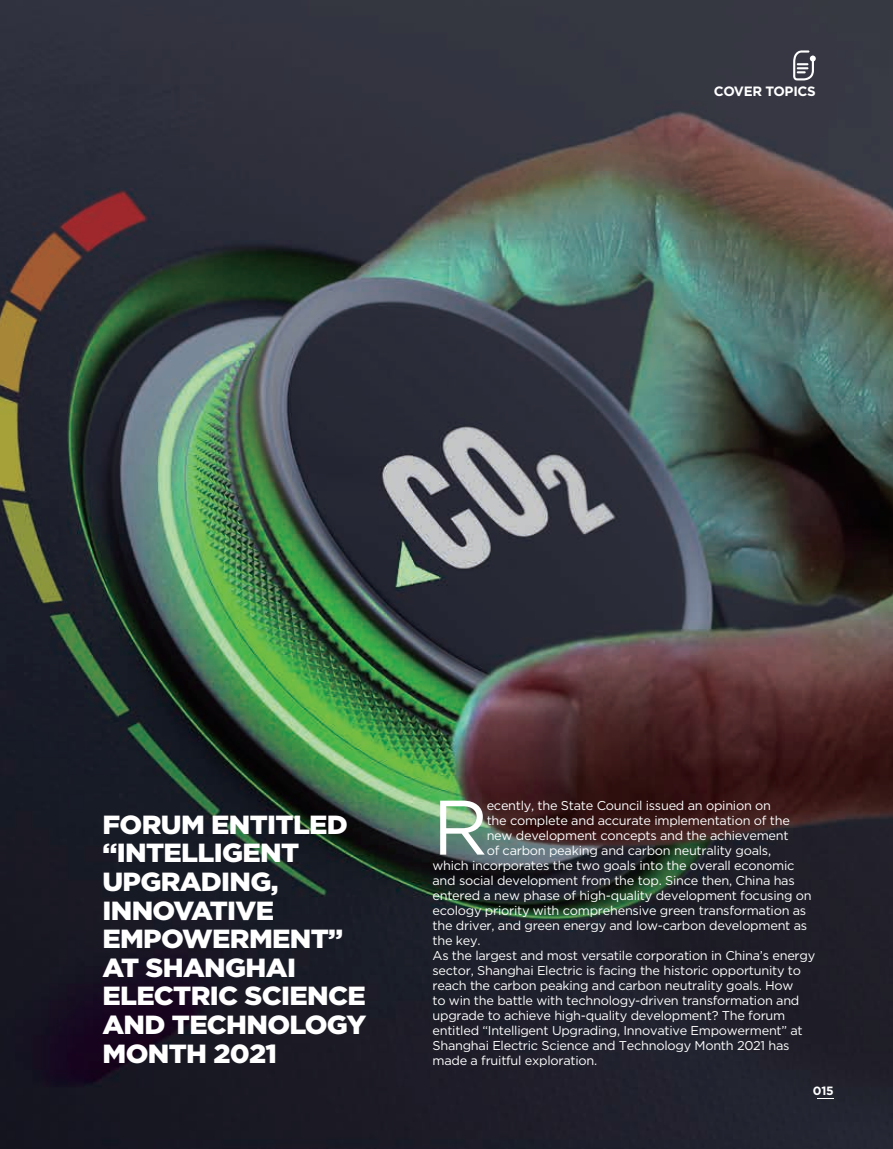
<style>
.page{position:relative;width:893px;height:1149px;background:#fff}
.page>*{position:absolute;margin:0;border:0;box-sizing:border-box;transform-origin:0 0}
.t1{font:77.1px "Gotham";color:#fff}
.t2{font:900 26.25px/28.7px "Gotham";letter-spacing:-.025em;color:#fff;scale:1.05 1}
.t3{font:700 13.5px "Gotham";letter-spacing:-.025em;color:#fff}
.t4{font:12.75px "Gotham";letter-spacing:-.02em;color:#fff}
.t5{font:700 12px "Gotham";color:#fff}
</style>
<div class="page">
<img style="left:0;top:0;width:893px;height:1148px">
<svg style="left:817px;top:1098px;width:17px;height:1px"></svg>
<svg style="left:793px;top:50px;width:23px;height:30px"></svg>
<p class="t3" style="left:714px;top:82px;width:103px">COVER TOPICS</p>
<h2 class="t2" style="left:102px;top:809px;width:253px">FORUM ENTITLED “INTELLIGENT<br>UPGRADING,<br>INNOVATIVE<br>EMPOWERMENT”<br>AT SHANGHAI<br>ELECTRIC SCIENCE<br>AND TECHNOLOGY<br>MONTH 2021</h2>
<h1 class="t1" style="left:432px;top:784px;width:57px">R</h1>
<p class="t4" style="left:487px;top:797px;width:286px">ecently, the State Council issued an opinion on</p>
<p class="t4" style="left:487px;top:812px;width:305px">the complete and accurate implementation of the</p>
<p class="t4" style="left:487px;top:827px;width:303px">new development concepts and the achievement</p>
<p class="t4" style="left:487px;top:842px;width:286px">of carbon peaking and carbon neutrality goals,</p>
<p class="t4" style="left:432px;top:857px;width:363px">which incorporates the two goals into the overall economic</p>
<p class="t4" style="left:432px;top:872px;width:364px">and social development from the top. Since then, China has</p>
<p class="t4" style="left:432px;top:887px;width:381px">entered a new phase of high-quality development focusing on</p>
<p class="t4" style="left:432px;top:902px;width:375px">ecology priority with comprehensive green transformation as</p>
<p class="t4" style="left:432px;top:917px;width:376px">the driver, and green energy and low-carbon development as</p>
<p class="t4" style="left:432px;top:932px;width:50px">the key.</p>
<p class="t4" style="left:432px;top:947px;width:384px">As the largest and most versatile corporation in China’s energy</p>
<p class="t4" style="left:432px;top:962px;width:370px">sector, Shanghai Electric is facing the historic opportunity to</p>
<p class="t4" style="left:432px;top:977px;width:363px">reach the carbon peaking and carbon neutrality goals. How</p>
<p class="t4" style="left:432px;top:992px;width:368px">to win the battle with technology-driven transformation and</p>
<p class="t4" style="left:432px;top:1007px;width:354px">upgrade to achieve high-quality development? The forum</p>
<p class="t4" style="left:432px;top:1022px;width:372px">entitled “Intelligent Upgrading, Innovative Empowerment” at</p>
<p class="t4" style="left:432px;top:1037px;width:359px">Shanghai Electric Science and Technology Month 2021 has</p>
<p class="t4" style="left:432px;top:1052px;width:166px">made a fruitful exploration.</p>
<p class="t5" style="left:813px;top:1082px;width:22px">015</p>
</div>
